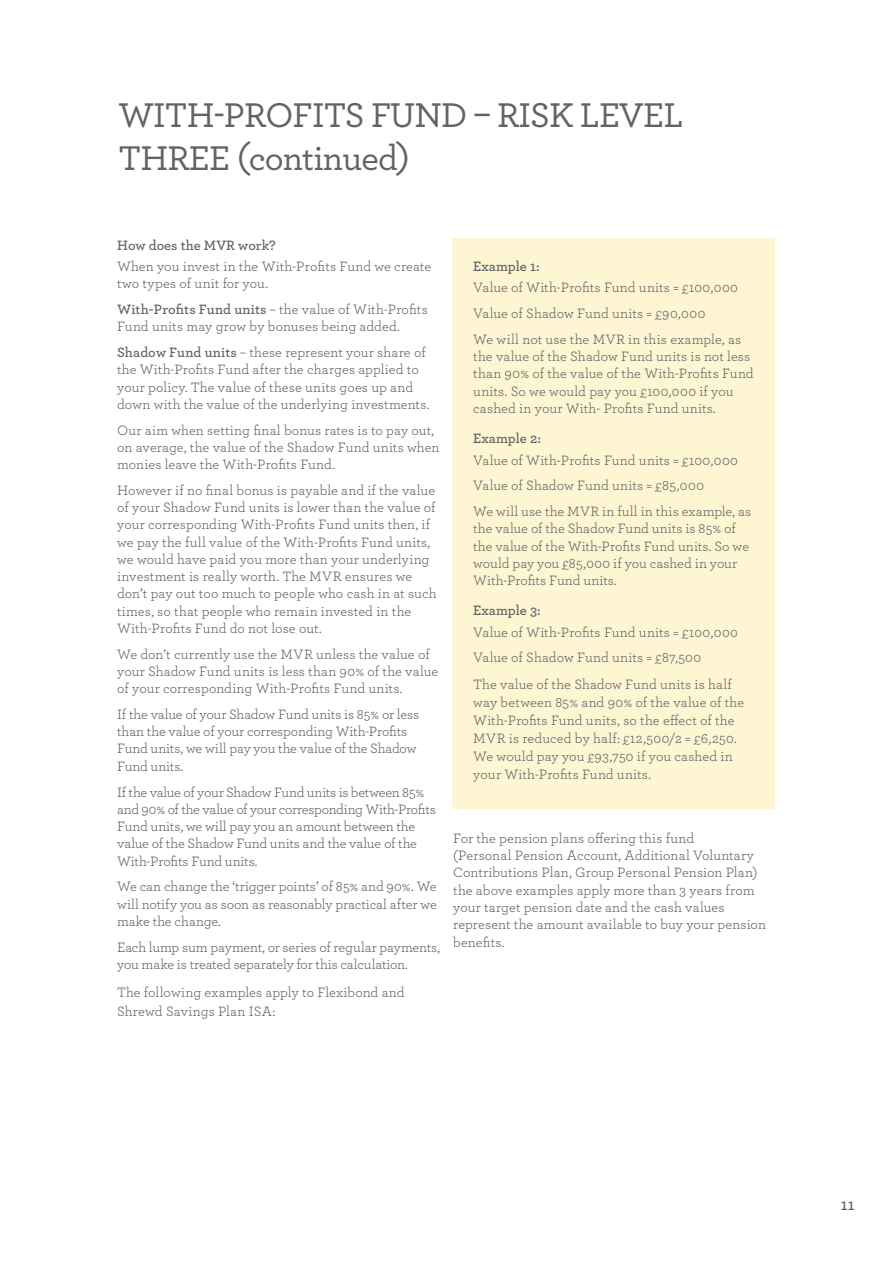
<style>
.page{position:relative;width:893px;height:1263px;background:#fff}
.page>*{position:absolute;margin:0;border:0;box-sizing:border-box;transform-origin:0 0}
.t1{font:500 36px "Archer";letter-spacing:-.025em;color:#636366}
.t2{font:600 16.5px "Archer";color:#636366}
.t3{font:14.25px/17.2px "Archer";color:#636366}
.t4{font:14.25px/17.2px "Archer";letter-spacing:-.02em;color:#636366}
.t5{font:600 14.25px "Archer";color:#636366}
.s1{font-weight:600}
</style>
<div class="page">
<div style="left:452px;top:238px;width:323px;height:570px;background:#fef5d2"></div>
<p class="t1" style="left:118px;top:89px;width:566px">WITH-PROFITS FUND – RISK LEVEL</p>
<h1 class="t1" style="left:118px;top:132px;width:293px">THREE (continued)</h1>
<p class="t5" style="left:117px;top:234px;width:160px">How does the MVR work?</p>
<p class="t3" style="left:117px;top:257px;width:316px">When you invest in the With-Profts Fund we create two types of unit for you.</p>
<p class="t3" style="left:117px;top:300px;width:312px"><span class="s1">With-Profts Fund units</span> – the value of With-Profts<br>Fund units may grow by bonuses being added.</p>
<p class="t3" style="left:117px;top:343px;width:314px"><span class="s1">Shadow Fund units</span> – these represent your share of the With-Profts Fund after the charges applied to your policy. The value of these units goes up and down with the value of the underlying investments.</p>
<p class="t3" style="left:117px;top:421px;width:324px">Our aim when setting fnal bonus rates is to pay out, on average, the value of the Shadow Fund units when monies leave the With-Profts Fund.</p>
<p class="t3" style="left:117px;top:481px;width:321px">However if no fnal bonus is payable and if the value of your Shadow Fund units is lower than the value of your corresponding With-Profts Fund units then, if we pay the full value of the With-Profts Fund units, we would have paid you more than your underlying investment is really worth. The MVR ensures we don’t pay out too much to people who cash in at such times, so that people who remain invested in the With-Profts Fund do not lose out.</p>
<p class="t3" style="left:117px;top:645px;width:323px">We don’t currently use the MVR unless the value of your Shadow Fund units is less than 90% of the value of your corresponding With-Profts Fund units.</p>
<p class="t3" style="left:117px;top:705px;width:303px">If the value of your Shadow Fund units is 85% or less than the value of your corresponding With-Profts Fund units, we will pay you the value of the Shadow Fund units.</p>
<p class="t4" style="left:117px;top:782px;width:320px">If the value of your Shadow Fund units is between 85% and 90% of the value of your corresponding With-Profts Fund units, we will pay you an amount between the value of the Shadow Fund units and the value of the With-Profts Fund units.</p>
<p class="t3" style="left:117px;top:877px;width:321px;text-align:justify">We can change the ‘trigger points’ of 85% and 90%. We will notify you as soon as reasonably practical after we make the change.</p>
<p class="t3" style="left:117px;top:937px;width:325px">Each lump sum payment, or series of regular payments, you make is treated separately for this calculation.</p>
<p class="t3" style="left:117px;top:982px;width:289px;line-height:19.5px">The following examples apply to Flexibond and<br>Shrewd Savings Plan ISA:</p>
<p class="t5" style="left:473px;top:256px;width:68px">Example 1:</p>
<p class="t3" style="left:473px;top:278px;width:266px">Value of With-Profts Fund units = £100,000</p>
<p class="t3" style="left:473px;top:304px;width:234px">Value of Shadow Fund units = £90,000</p>
<p class="t3" style="left:473px;top:330px;width:282px">We will not use the MVR in this example, as the value of the Shadow Fund units is not less than 90% of the value of the With-Profts Fund units. So we would pay you £100,000 if you cashed in your With- Profts Fund units.</p>
<p class="t5" style="left:473px;top:428px;width:69px">Example 2:</p>
<p class="t3" style="left:473px;top:450px;width:266px">Value of With-Profts Fund units = £100,000</p>
<p class="t3" style="left:473px;top:476px;width:232px">Value of Shadow Fund units = £85,000</p>
<p class="t3" style="left:473px;top:502px;width:279px">We will use the MVR in full in this example, as the value of the Shadow Fund units is 85% of the value of the With-Profts Fund units. So we would pay you £85,000 if you cashed in your With-Profts Fund units.</p>
<p class="t5" style="left:473px;top:600px;width:69px">Example 3:</p>
<p class="t3" style="left:473px;top:622px;width:266px">Value of With-Profts Fund units = £100,000</p>
<p class="t3" style="left:473px;top:648px;width:229px">Value of Shadow Fund units = £87,500</p>
<p class="t3" style="left:473px;top:674px;width:272px;line-height:18px">The value of the Shadow Fund units is half way between 85% and 90% of the value of the With-Profts Fund units, so the efect of the MVR is reduced by half: £12,500/2 = £6,250.<br>We would pay you £93,750 if you cashed in your With-Profts Fund units.</p>
<p class="t3" style="left:453px;top:829px;width:314px">For the pension plans ofering this fund<br>(Personal Pension Account, Additional Voluntary Contributions Plan, Group Personal Pension Plan) the above examples apply more than 3 years from your target pension date and the cash values represent the amount available to buy your pension benefts.</p>
<p class="t2" style="left:841px;top:1192px;width:15px">11</p>
</div>
